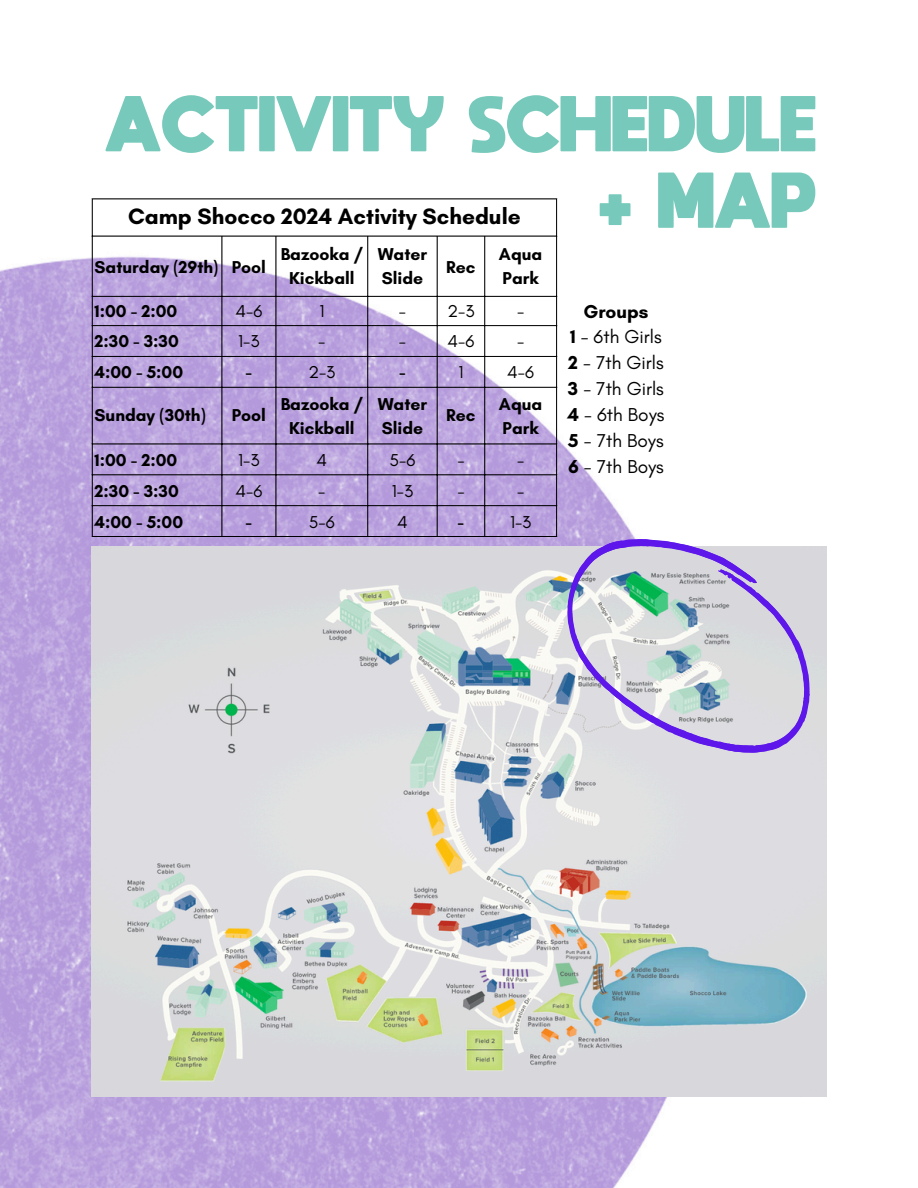
<style>
.page{position:relative;width:918px;height:1188px;background:#fff}
.page>*{position:absolute;margin:0;border:0;box-sizing:border-box;transform-origin:0 0}
.t1{font:800 55.35px/76.5px "moon get";color:#77cabb;text-align:right}
.t2{font:700 22.65px "Glacial Indifference";color:#000}
.t3{font:19.05px "Glacial Indifference";color:#000}
.t4{font:700 19.05px "Glacial Indifference";color:#000}
.t5{font:700 17.55px/23.7px "Glacial Indifference";color:#000}
.t6{font:17.55px "Glacial Indifference";color:#000}
.s1{font-weight:700}
</style>
<div class="page">
<img style="left:0;top:198px;width:827px;height:990px">
<hr style="left:92px;top:199px;width:1px;height:337px;background:#000">
<hr style="left:221px;top:237px;width:1px;height:299px;background:#000">
<hr style="left:276px;top:237px;width:1px;height:299px;background:#000">
<hr style="left:367px;top:237px;width:1px;height:299px;background:#000">
<hr style="left:437px;top:237px;width:1px;height:299px;background:#000">
<hr style="left:484px;top:237px;width:1px;height:299px;background:#000">
<hr style="left:556px;top:199px;width:1px;height:337px;background:#000">
<hr style="left:92px;top:198px;width:465px;height:1px;background:#000">
<hr style="left:92px;top:236px;width:465px;height:1px;background:#000">
<hr style="left:92px;top:296px;width:465px;height:1px;background:#000">
<hr style="left:92px;top:325px;width:465px;height:1px;background:#000">
<hr style="left:92px;top:356px;width:465px;height:1px;background:#000">
<hr style="left:92px;top:387px;width:465px;height:1px;background:#000">
<hr style="left:92px;top:444px;width:465px;height:1px;background:#000">
<hr style="left:92px;top:474px;width:465px;height:1px;background:#000">
<hr style="left:92px;top:505px;width:465px;height:1px;background:#000">
<hr style="left:92px;top:536px;width:465px;height:1px;background:#000">
<img style="left:92px;top:546px;width:734px;height:551px">
<svg style="left:530px;top:488px;width:297px;height:312px;fill:#dcdce1"></svg>
<svg style="left:721px;top:571px;width:4px;height:3px"></svg>
<p class="t1" style="left:106px;top:85px;width:713px">ACTIVITY SCHEDULE + MAP</p>
<h1 class="t2" style="left:128px;top:203px;width:394px">Camp Shocco 2024 Activity Schedule</h1>
<p class="t5" style="left:95px;top:255px;width:125px">Saturday (29th)</p>
<p class="t5" style="left:232px;top:255px;width:36px">Pool</p>
<p class="t5" style="left:281px;top:242px;width:84px;text-align:center">Bazooka /<br>Kickball</p>
<p class="t5" style="left:378px;top:242px;width:51px">Water<br>Slide</p>
<p class="t5" style="left:499px;top:242px;width:45px">Aqua<br>Park</p>
<p class="t5" style="left:446px;top:255px;width:31px">Rec</p>
<p class="t5" style="left:95px;top:299px;width:84px">1:00 - 2:00</p>
<p class="t6" style="left:236px;top:300px;width:28px">4-6</p>
<p class="t6" style="left:319px;top:300px;width:7px">1</p>
<p class="t6" style="left:399px;top:300px;width:9px">-</p>
<p class="t6" style="left:447px;top:300px;width:29px">2-3</p>
<p class="t6" style="left:517px;top:300px;width:9px">-</p>
<p class="t5" style="left:95px;top:329px;width:86px">2:30 - 3:30</p>
<p class="t6" style="left:238px;top:331px;width:23px">1-3</p>
<p class="t6" style="left:318px;top:331px;width:9px">-</p>
<p class="t6" style="left:399px;top:331px;width:9px">-</p>
<p class="t6" style="left:448px;top:331px;width:28px">4-6</p>
<p class="t6" style="left:517px;top:331px;width:9px">-</p>
<p class="t5" style="left:95px;top:360px;width:90px">4:00 - 5:00</p>
<p class="t5" style="left:246px;top:360px;width:7px">-</p>
<p class="t6" style="left:308px;top:362px;width:29px">2-3</p>
<p class="t5" style="left:399px;top:360px;width:7px">-</p>
<p class="t6" style="left:458px;top:362px;width:7px">1</p>
<p class="t6" style="left:507px;top:362px;width:28px">4-6</p>
<p class="t5" style="left:95px;top:404px;width:113px">Sunday (30th)</p>
<p class="t5" style="left:232px;top:404px;width:36px">Pool</p>
<p class="t5" style="left:281px;top:392px;width:84px;text-align:center">Bazooka /<br>Kickball</p>
<p class="t5" style="left:378px;top:392px;width:51px">Water<br>Slide</p>
<p class="t5" style="left:446px;top:404px;width:31px">Rec</p>
<p class="t5" style="left:499px;top:392px;width:45px">Aqua<br>Park</p>
<p class="t5" style="left:95px;top:448px;width:84px">1:00 - 2:00</p>
<p class="t6" style="left:238px;top:449px;width:23px">1-3</p>
<p class="t6" style="left:317px;top:449px;width:12px">4</p>
<p class="t6" style="left:390px;top:449px;width:27px">5-6</p>
<p class="t6" style="left:457px;top:449px;width:9px">-</p>
<p class="t6" style="left:517px;top:449px;width:9px">-</p>
<p class="t5" style="left:95px;top:479px;width:86px">2:30 - 3:30</p>
<p class="t6" style="left:236px;top:480px;width:28px">4-6</p>
<p class="t6" style="left:318px;top:480px;width:9px">-</p>
<p class="t6" style="left:392px;top:480px;width:23px">1-3</p>
<p class="t6" style="left:457px;top:480px;width:9px">-</p>
<p class="t6" style="left:517px;top:480px;width:9px">-</p>
<p class="t5" style="left:95px;top:510px;width:90px">4:00 - 5:00</p>
<p class="t5" style="left:246px;top:510px;width:7px">-</p>
<p class="t6" style="left:309px;top:511px;width:27px">5-6</p>
<p class="t6" style="left:397px;top:511px;width:12px">4</p>
<p class="t5" style="left:458px;top:510px;width:7px">-</p>
<p class="t6" style="left:510px;top:511px;width:23px">1-3</p>
<p class="t4" style="left:583px;top:299px;width:67px">Groups</p>
<p class="t3" style="left:570px;top:325px;width:93px"><span class="s1">1</span> - 6th Girls</p>
<p class="t3" style="left:568px;top:351px;width:97px"><span class="s1">2</span> - 7th Girls</p>
<p class="t3" style="left:568px;top:377px;width:98px"><span class="s1">3</span> - 7th Girls</p>
<p class="t3" style="left:568px;top:403px;width:98px"><span class="s1">4</span> - 6th Boys</p>
<p class="t3" style="left:568px;top:429px;width:97px"><span class="s1">5</span> - 7th Boys</p>
<p class="t3" style="left:568px;top:455px;width:97px"><span class="s1">6</span> - 7th Boys</p>
</div>
